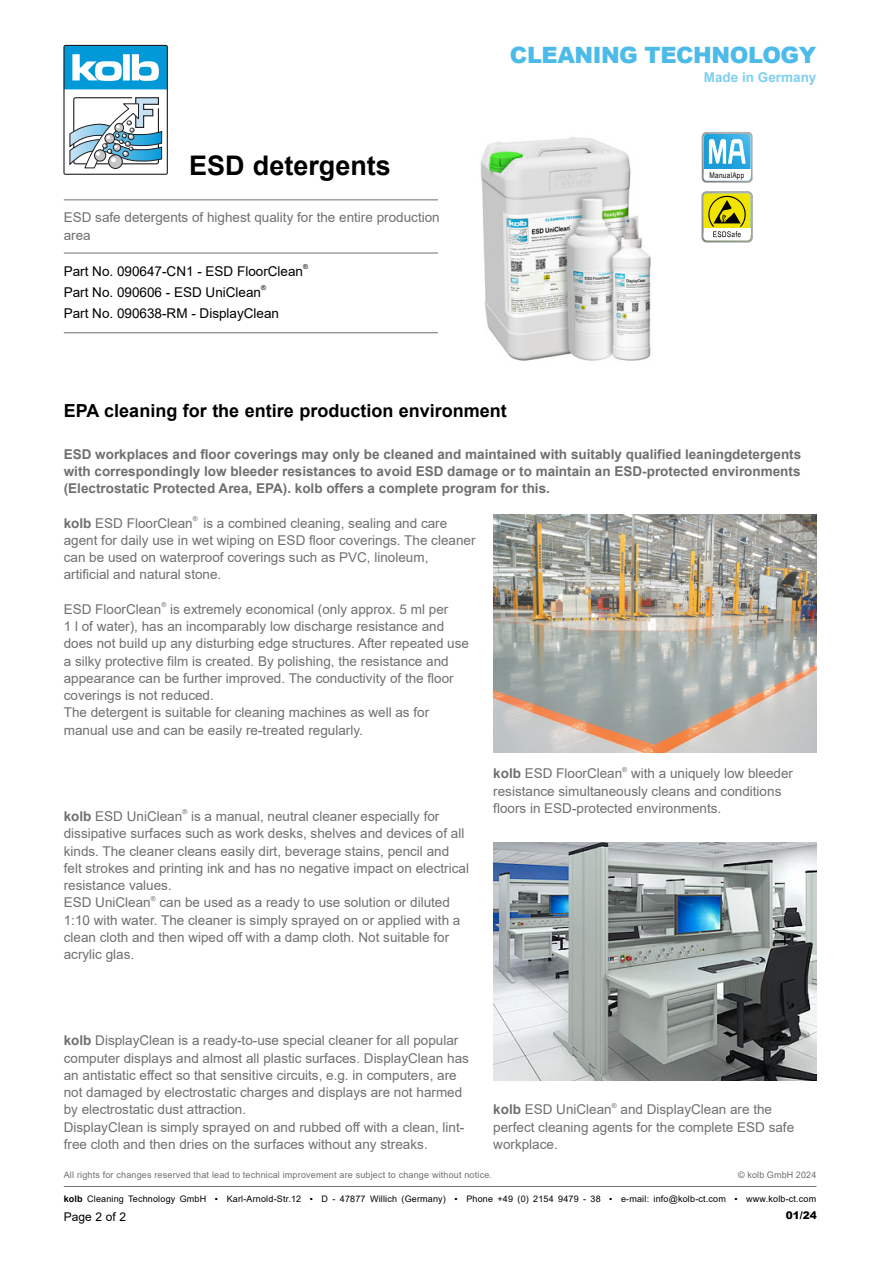
<style>
.page{position:relative;width:893px;height:1263px;background:#fff}
.page>*{position:absolute;margin:0;border:0;box-sizing:border-box;transform-origin:0 0}
.Headline_Modell{font:700 27px "Arial";color:#000}
.Fließtext_Flatter{font:900 22.5px "Arial";letter-spacing:-.02em;color:#4dbbe9}
.Überschrift_Normal{font:700 18px "Arial";color:#000}
.Fließtext_Flatter-2{font:13.5px/17.2px "Arial";color:#706f6f}
.Fließtext_Flatter-3{font:700 13.5px/17.2px "Arial";color:#706f6f;text-align:justify}
.Art__Nr{font:13.5px "Arial";color:#000}
.Made_in{font:700 13.5px "Arial";color:#80cfef}
.Seitenzahl{font:12px "Arial";color:#000}
.t1{font:900 10.5px "Arial";color:#000}
.Hinweiszeile{font:9px "Arial";letter-spacing:.02em;color:#000}
.Hinweiszeile-2{font:9px "Arial";letter-spacing:.02em;color:#706f6f}
.t2{font:7.95px "Arial Narrow";letter-spacing:.035em;color:#010202}
.Fließtext_Flatter-4{font:6.75px "Arial";color:#706f6f}
.Art__Nr-2{font:6.75px "Arial";color:#000}
.s1{font-weight:700}
</style>
<div class="page">
<img style="left:480px;top:137px;width:171px;height:224px">
<svg style="left:702px;top:191px;width:50px;height:51px"></svg>
<svg style="left:702px;top:132px;width:50px;height:51px"></svg>
<svg style="left:63px;top:45px;width:105px;height:130px"></svg>
<img style="left:494px;top:514px;width:322px;height:239px">
<img style="left:493px;top:842px;width:323px;height:238px">
<hr style="left:64px;top:1186px;width:752px;height:1px;background:#706f6f">
<hr style="left:64px;top:199px;width:374px;height:1px;background:#706f6f">
<hr style="left:64px;top:253px;width:374px;height:1px;background:#706f6f">
<hr style="left:64px;top:332px;width:374px;height:1px;background:#706f6f">
<p class="Fließtext_Flatter" style="left:510px;top:39px;width:308px">CLEANING TECHNOLOGY</p>
<p class="Headline_Modell" style="left:189px;top:146px;width:203px">ESD detergents</p>
<p class="Fließtext_Flatter-2" style="left:64px;top:209px;width:377px">ESD safe detergents of highest quality for the entire production area</p>
<p class="Art__Nr" style="left:64px;top:262px;width:241px">Part No. 090647-CN1 - ESD FloorClean</p>
<p class="Art__Nr-2" style="left:303px;top:262px;width:6px">®</p>
<p class="Art__Nr" style="left:64px;top:283px;width:199px">Part No. 090606 - ESD UniClean</p>
<p class="Art__Nr-2" style="left:261px;top:283px;width:6px">®</p>
<p class="Art__Nr" style="left:64px;top:304px;width:217px">Part No. 090638-RM - DisplayClean</p>
<p class="Überschrift_Normal" style="left:64px;top:398px;width:445px">EPA cleaning for the entire production environment</p>
<p class="Made_in" style="left:704px;top:68px;width:114px">Made in Germany</p>
<p class="t2" style="left:709px;top:169px;width:36px">ManualApp</p>
<p class="Fließtext_Flatter-3" style="left:64px;top:445px;width:739px">ESD workplaces and floor coverings may only be cleaned and maintained with suitably qualified leaningdetergents with correspondingly low bleeder resistances to avoid ESD damage or to maintain an ESD-protected environments (Electrostatic Protected Area, EPA). kolb offers a complete program for this.</p>
<p class="Fließtext_Flatter-2" style="left:64px;top:514px;width:131px"><span class="s1">kolb</span> ESD FloorClean</p>
<p class="Fließtext_Flatter-4" style="left:193px;top:514px;width:6px">®</p>
<p class="Fließtext_Flatter-2" style="left:64px;top:514px;width:413px;text-indent:140px">is a combined cleaning, sealing and care agent for daily use in wet wiping on ESD floor coverings. The cleaner can be used on waterproof coverings such as PVC, linoleum, artificial and natural stone.</p>
<p class="Fließtext_Flatter-2" style="left:64px;top:600px;width:99px">ESD FloorClean</p>
<p class="Fließtext_Flatter-4" style="left:161px;top:600px;width:6px">®</p>
<p class="Fließtext_Flatter-2" style="left:64px;top:600px;width:407px;text-indent:106px">is extremely economical (only approx. 5 ml per<br>1 l of water), has an incomparably low discharge resistance and does not build up any disturbing edge structures. After repeated use a silky protective film is created. By polishing, the resistance and appearance can be further improved. The conductivity of the floor coverings is not reduced.</p>
<p class="Fließtext_Flatter-2" style="left:64px;top:704px;width:367px">The detergent is suitable for cleaning machines as well as for manual use and can be easily re-treated regularly.</p>
<p class="Fließtext_Flatter-2" style="left:64px;top:807px;width:120px"><span class="s1">kolb</span> ESD UniClean</p>
<p class="Fließtext_Flatter-4" style="left:182px;top:807px;width:6px">®</p>
<p class="Fließtext_Flatter-2" style="left:64px;top:807px;width:407px;text-indent:127px">is a manual, neutral cleaner especially for dissipative surfaces such as work desks, shelves and devices of all kinds. The cleaner cleans easily dirt, beverage stains, pencil and felt strokes and printing ink and has no negative impact on electrical resistance values.</p>
<p class="Fließtext_Flatter-2" style="left:64px;top:894px;width:89px">ESD UniClean</p>
<p class="Fließtext_Flatter-4" style="left:151px;top:893px;width:6px">®</p>
<p class="Fließtext_Flatter-2" style="left:64px;top:894px;width:398px;text-indent:96px">can be used as a ready to use solution or diluted 1:10 with water. The cleaner is simply sprayed on or applied with a clean cloth and then wiped off with a damp cloth. Not suitable for acrylic glas.</p>
<p class="Fließtext_Flatter-2" style="left:493px;top:765px;width:131px"><span class="s1">kolb</span> ESD FloorClean</p>
<p class="Fließtext_Flatter-4" style="left:622px;top:765px;width:6px">®</p>
<p class="Fließtext_Flatter-2" style="left:493px;top:765px;width:301px;text-indent:138px">with a uniquely low bleeder resistance simultaneously cleans and conditions floors in ESD-protected environments.</p>
<p class="Fließtext_Flatter-2" style="left:64px;top:1032px;width:407px"><span class="s1">kolb</span> DisplayClean is a ready-to-use special cleaner for all popular computer displays and almost all plastic surfaces. DisplayClean has an antistatic effect so that sensitive circuits, e.g. in computers, are not damaged by electrostatic charges and displays are not harmed by electrostatic dust attraction.</p>
<p class="Fließtext_Flatter-2" style="left:64px;top:1118px;width:402px">DisplayClean is simply sprayed on and rubbed off with a clean, lint&shy;free cloth and then dries on the surfaces without any streaks.</p>
<p class="Fließtext_Flatter-2" style="left:493px;top:1101px;width:120px"><span class="s1">kolb</span> ESD UniClean</p>
<p class="Fließtext_Flatter-4" style="left:612px;top:1101px;width:6px">®</p>
<p class="Fließtext_Flatter-2" style="left:493px;top:1101px;width:302px;text-indent:127px">and DisplayClean are the perfect cleaning agents for the complete ESD safe workplace.</p>
<p class="Hinweiszeile-2" style="left:64px;top:1168px;width:430px">All rights for changes reserved that lead to technical improvement are subject to change without notice.</p>
<p class="Hinweiszeile-2" style="left:738px;top:1168px;width:80px">© kolb GmbH 2024</p>
<p class="Hinweiszeile" style="left:64px;top:1192px;width:754px"><span class="s1">kolb</span> Cleaning Technology GmbH ▪ Karl-Arnold-Str.12 ▪ D - 47877 Willich (Germany) ▪ Phone +49 (0) 2154 9479 - 38 ▪ e-mail: info@kolb-ct.com ▪ www.kolb-ct.com</p>
<p class="Seitenzahl" style="left:64px;top:1208px;width:64px">Page 2 of 2</p>
<p class="t1" style="left:786px;top:1208px;width:32px">01/24</p>
</div>
